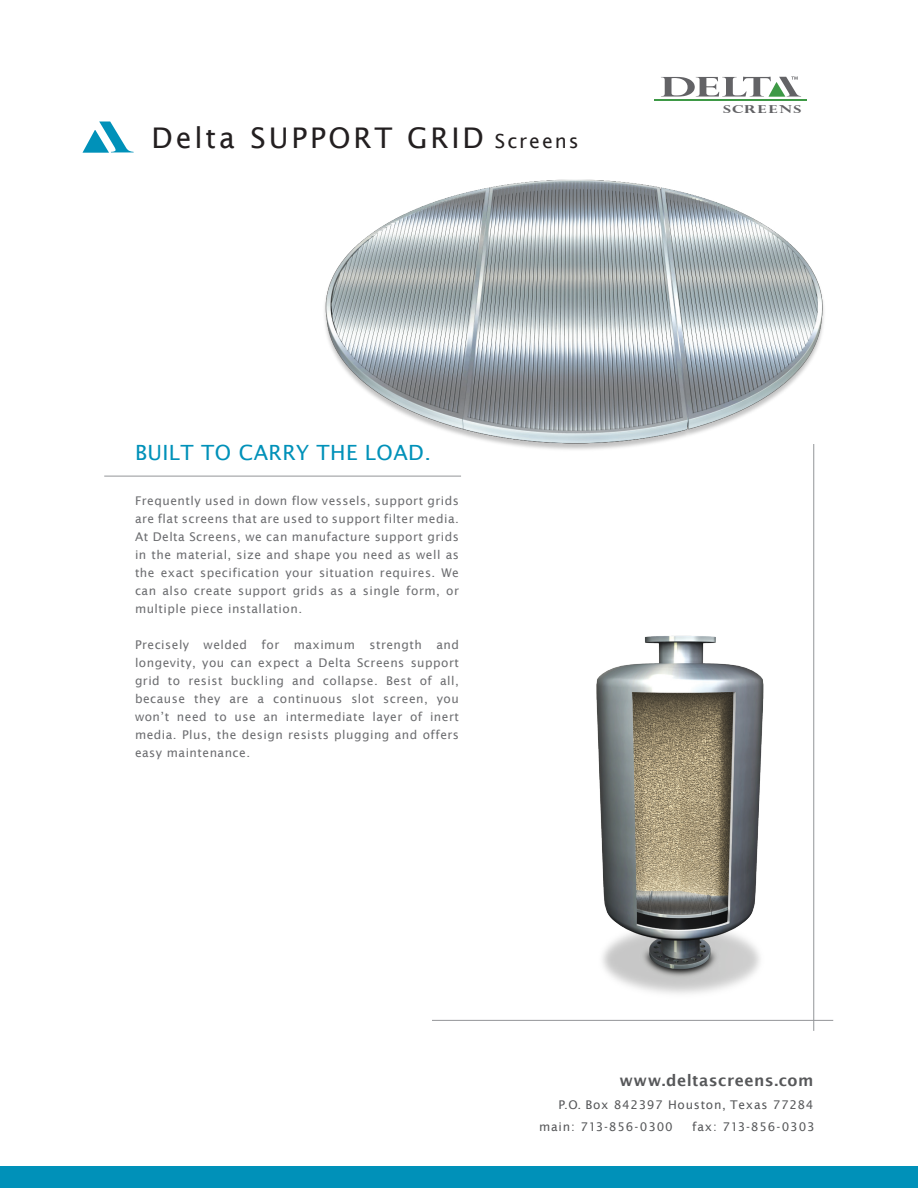
<style>
.page{position:relative;width:918px;height:1188px;background:#fff}
.page>*{position:absolute;margin:0;border:0;box-sizing:border-box;transform-origin:0 0}
.t1{font:28.5px "Lucida Sans";letter-spacing:.1em;color:#231f20}
.t2{font:21px "Lucida Sans";letter-spacing:.02em;color:#0091b9}
.t3{font:600 15.75px "Lucida Sans";letter-spacing:.03em;color:#57585a}
.t4{font:12px/18px "Lucida Sans";letter-spacing:.04em;color:#6c6d70;text-align:justify}
.t5{font:12px "Lucida Sans";letter-spacing:.06em;color:#57585a}
.t6{font:700 10.95px "Perpetua Titling";letter-spacing:.08em;color:#636366;scale:1.4 1}
.s1{font-size:19.5px}
</style>
<div class="page">
<hr style="left:655px;top:100px;width:152px;height:1px;background:#3e9946">
<svg style="left:661px;top:77px;width:140px;height:20px"></svg>
<img style="left:324px;top:179px;width:500px;height:293px">
<hr style="left:813px;top:444px;width:1px;height:587px;background:#939598">
<hr style="left:432px;top:1020px;width:401px;height:1px;background:#939598">
<img style="left:596px;top:635px;width:168px;height:359px">
<svg style="left:82px;top:122px;width:52px;height:31px"></svg>
<hr style="left:104px;top:476px;width:357px;height:1px;background:#939598">
<div style="left:0;top:1166px;width:918px;height:22px;background:#0091b9"></div>
<p class="t1" style="left:152px;top:121px;width:429px">Delta SUPPORT GRID <span class="s1">Screens</span></p>
<p class="t2" style="left:135px;top:441px;width:298px">BUILT TO CARRY THE LOAD.</p>
<p class="t4" style="left:135px;top:491px;width:326px">Frequently used in down flow vessels, support grids are flat screens that are used to support filter media.<br>At Delta Screens, we can manufacture support grids in the material, size and shape you need as well as the exact specification your situation requires. We can also create support grids as a single form, or multiple piece installation.</p>
<p class="t4" style="left:135px;top:635px;width:326px">Precisely welded for maximum strength and longevity, you can expect a Delta Screens support grid to resist buckling and collapse. Best of all, because they are a continuous slot screen, you won’t need to use an intermediate layer of inert media. Plus, the design resists plugging and offers easy maintenance.</p>
<p class="t6" style="left:723px;top:103px;width:57px">SCREENS</p>
<p class="t3" style="left:620px;top:1072px;width:195px">www.deltascreens.com</p>
<p class="t5" style="left:558px;top:1098px;width:256px">P.O. Box 842397 Houston, Texas 77284</p>
<p class="t5" style="left:539px;top:1119px;width:135px">main: 713-856-0300</p>
<p class="t5" style="left:692px;top:1119px;width:124px">fax: 713-856-0303</p>
</div>
